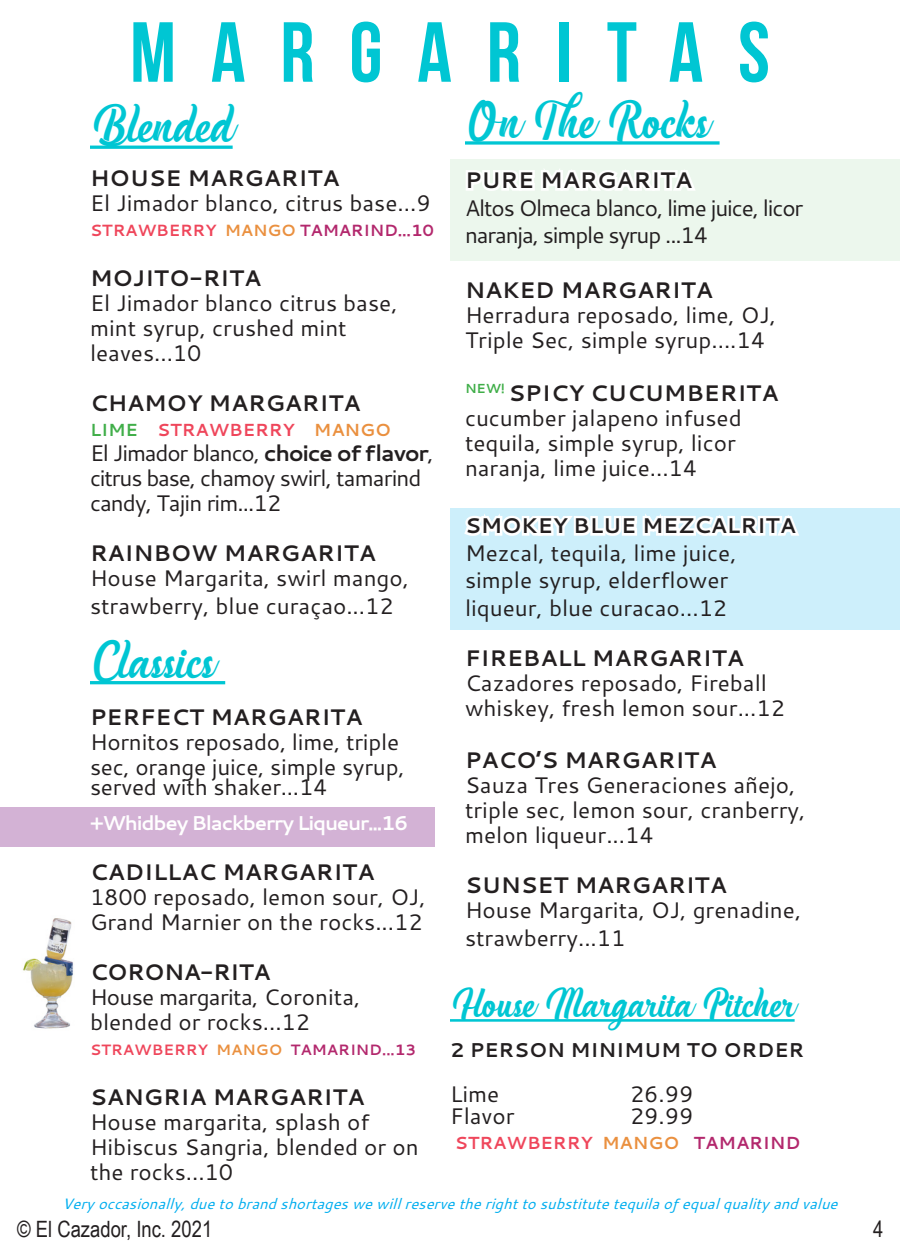
<style>
.page{position:relative;width:900px;height:1260px;background:#fff}
.page>*{position:absolute;margin:0;border:0;box-sizing:border-box;transform-origin:0 0}
.t1{font:85px "Bebas Neue";letter-spacing:.41em;color:#00c6d3}
.t2{font:45px "Handycheera";color:#00c6d3}
.t3{font:35px "Handycheera";color:#00c6d3}
.t4{font:22.5px/25px "Cantarell";color:#231f20}
.t5{font:700 22.5px "Cantarell";color:#231f20}
.t6{font:22.5px/25px "Cantarell";letter-spacing:-.04em;color:#231f20}
.t7{font:22.5px/27.5px "Cantarell";letter-spacing:-.05em;color:#231f20}
.t8{font:22.5px "Arial Narrow";color:#231f20}
.t9{font:700 22.5px "Cantarell";letter-spacing:-.02em;color:#231f20}
.t10{font:700 21.25px "Cantarell";color:#231f20}
.t11{font:700 20px "Cantarell";letter-spacing:-.06em;color:#fff}
.t12{font:700 20px "Cantarell";color:#231f20}
.t13{font:700 17.5px "Cantarell";color:#ef465b}
.t14{font:700 16.25px "Cantarell";letter-spacing:-.01em;color:#b3286d}
.t15{font:italic 15px "Cantarell";color:#00aeef}
.t16{font:700 15px "Cantarell";color:#b3286d}
.s1{color:#ef465b}
.s2{color:#ea903f}
.s3{color:#40ae49}
.s4{font-weight:700}
.s5{color:#b3286d}
</style>
<div class="page">
<div style="left:450px;top:159px;width:450px;height:102px;background:#ecf7ed"></div>
<img style="left:23px;top:918px;width:50px;height:111px">
<div style="left:0;top:808px;width:435px;height:40px;background:#d3b2d5"></div>
<div style="left:450px;top:508px;width:450px;height:122px;background:#cdeffb"></div>
<hr style="left:90px;top:146px;width:143px;height:3px;background:#00c6d3">
<hr style="left:90px;top:681px;width:135px;height:3px;background:#00c6d3">
<svg style="left:465px;top:141px;width:255px;height:4px"></svg>
<svg style="left:466px;top:169px;width:229px;height:22px"></svg>
<svg style="left:464px;top:514px;width:335px;height:22px"></svg>
<hr style="left:450px;top:1019px;width:345px;height:3px;background:#00c6d3">
<p class="t1" style="left:130px;top:6px;width:641px">MARGARITAS</p>
<p class="t2" style="left:90px;top:94px;width:144px">Blended</p>
<p class="t5" style="left:90px;top:163px;width:251px">HOUSE MARGARITA</p>
<p class="t4" style="left:90px;top:190px;width:342px">El Jimador blanco, citrus base...9</p>
<p class="t14" style="left:90px;top:219px;width:346px"><span class="s1">STRAWBERRY</span> <span class="s2">MANGO</span> TAMARIND...10</p>
<p class="t5" style="left:90px;top:263px;width:173px">MOJITO-RITA</p>
<p class="t4" style="left:90px;top:290px;width:309px">El Jimador blanco citrus base, mint syrup, crushed mint leaves...10</p>
<p class="t5" style="left:90px;top:388px;width:272px">CHAMOY MARGARITA</p>
<p class="t13" style="left:90px;top:418px;width:303px"><span class="s3">LIME</span> STRAWBERRY <span class="s2">MANGO</span></p>
<p class="t6" style="left:90px;top:440px;width:345px">El Jimador blanco, <span class="s4">choice of flavor</span>, citrus base, chamoy swirl, tamarind candy, Tajin rim...12</p>
<p class="t5" style="left:90px;top:538px;width:287px">RAINBOW MARGARITA</p>
<p class="t4" style="left:90px;top:565px;width:321px">House Margarita, swirl mango,</p>
<p class="t4" style="left:90px;top:593px;width:305px">strawberry, blue curaçao...12</p>
<p class="t2" style="left:90px;top:630px;width:126px">Classics</p>
<p class="t5" style="left:90px;top:702px;width:274px">PERFECT MARGARITA</p>
<p class="t4" style="left:90px;top:729px;width:316px">Hornitos reposado, lime, triple sec, orange juice, simple syrup,</p>
<p class="t4" style="left:90px;top:774px;width:239px">served with shaker...14</p>
<p class="t11" style="left:90px;top:809px;width:320px">+Whidbey Blackberry Liqueur...16</p>
<p class="t5" style="left:90px;top:857px;width:286px">CADILLAC MARGARITA</p>
<p class="t4" style="left:90px;top:884px;width:337px">1800 reposado, lemon sour, OJ,<br>Grand Marnier on the rocks...12</p>
<p class="t9" style="left:90px;top:957px;width:182px">CORONA-RITA</p>
<p class="t4" style="left:90px;top:984px;width:272px">House margarita, Coronita, blended or rocks...12</p>
<p class="t16" style="left:90px;top:1040px;width:328px"><span class="s1">STRAWBERRY</span> <span class="s2">MANGO</span> TAMARIND...13</p>
<p class="t5" style="left:90px;top:1082px;width:276px">SANGRIA MARGARITA</p>
<p class="t4" style="left:90px;top:1109px;width:330px">House margarita, splash of<br>Hibiscus Sangria, blended or on the rocks...10</p>
<p class="t2" style="left:465px;top:90px;width:245px">On The Rocks</p>
<p class="t5" style="left:465px;top:164px;width:229px">PURE MARGARITA</p>
<p class="t7" style="left:465px;top:193px;width:340px">Altos Olmeca blanco, lime juice, licor naranja, simple syrup ...14</p>
<p class="t5" style="left:465px;top:274px;width:249px">NAKED MARGARITA</p>
<p class="t4" style="left:465px;top:302px;width:313px">Herradura reposado, lime, OJ,<br>Triple Sec, simple syrup....14</p>
<p class="t5" style="left:465px;top:377px;width:315px"><sup>NEW!</sup> SPICY CUCUMBERITA</p>
<p class="t4" style="left:465px;top:405px;width:278px">cucumber jalapeno infused</p>
<p class="t4" style="left:465px;top:430px;width:272px">tequila, simple syrup, licor</p>
<p class="t4" style="left:465px;top:455px;width:234px">naranja, lime juice...14</p>
<p class="t10" style="left:465px;top:511px;width:332px">SMOKEY BLUE MEZCALRITA</p>
<p class="t4" style="left:465px;top:540px;width:273px">Mezcal, tequila, lime juice,</p>
<p class="t4" style="left:465px;top:567px;width:265px">simple syrup, elderflower</p>
<p class="t4" style="left:465px;top:595px;width:264px">liqueur, blue curacao...12</p>
<p class="t5" style="left:465px;top:642px;width:280px">FIREBALL MARGARITA</p>
<p class="t4" style="left:465px;top:670px;width:322px">Cazadores reposado, Fireball whiskey, fresh lemon sour...12</p>
<p class="t5" style="left:465px;top:744px;width:253px">PACO’S MARGARITA</p>
<p class="t4" style="left:465px;top:772px;width:332px">Sauza Tres Generaciones añejo,</p>
<p class="t4" style="left:465px;top:797px;width:342px">triple sec, lemon sour, cranberry, melon liqueur...14</p>
<p class="t5" style="left:465px;top:869px;width:263px">SUNSET MARGARITA</p>
<p class="t4" style="left:465px;top:896px;width:338px;line-height:27.5px">House Margarita, OJ, grenadine, strawberry...11</p>
<p class="t3" style="left:450px;top:979px;width:346px">House Margarita Pitcher</p>
<p class="t12" style="left:450px;top:1036px;width:356px">2 PERSON MINIMUM TO ORDER</p>
<p class="t4" style="left:450px;top:1081px;width:51px">Lime</p>
<p class="t4" style="left:630px;top:1081px;width:65px">26.99</p>
<p class="t4" style="left:450px;top:1103px;width:66px">Flavor</p>
<p class="t4" style="left:630px;top:1103px;width:65px">29.99</p>
<p class="t13" style="left:455px;top:1131px;width:347px">STRAWBERRY <span class="s2">MANGO</span> <span class="s5">TAMARIND</span></p>
<p class="t15" style="left:62px;top:1193px;width:777px">Very occasionally, due to brand shortages we will reserve the right to substitute tequila of equal quality and value</p>
<p class="t8" style="left:17px;top:1213px;width:197px">© El Cazador, Inc. 2021</p>
<p class="t8" style="left:873px;top:1213px;width:12px">4</p>
</div>
